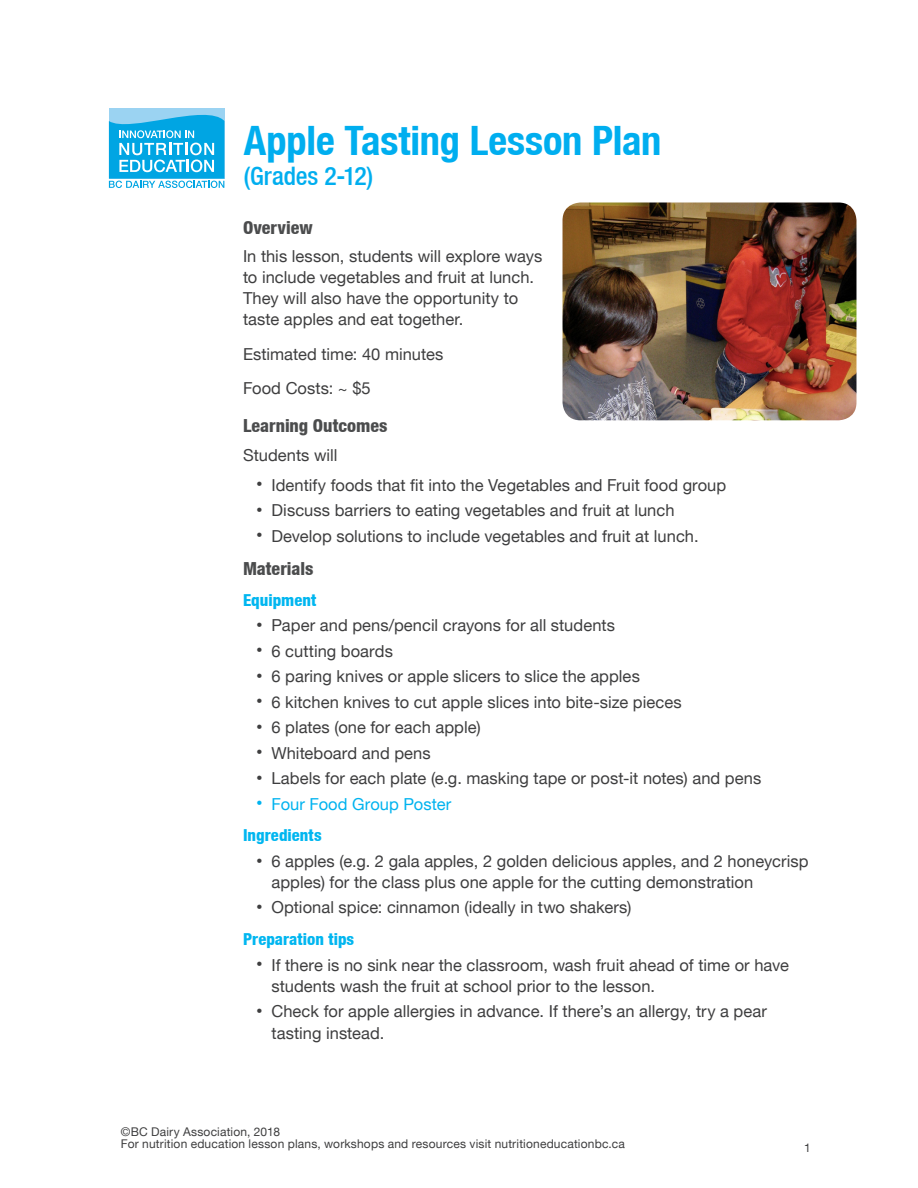
<style>
.page{position:relative;width:918px;height:1188px;background:#fff}
.page>*{position:absolute;margin:0;border:0;box-sizing:border-box;transform-origin:0 0}
.t1{font:700 condensed 40.5px "Helvetica Neue LT";letter-spacing:-.005em;color:#00aeef}
.t2{font:500 condensed 25.5px "Helvetica Neue LT";letter-spacing:-.005em;color:#00aeef}
.Headings{font:800 condensed 18px "Helvetica Neue LT";color:#4b4c4d}
.content{font:16.5px/21px "Helvetica Neue LT";letter-spacing:.005em;color:#3e3e3f}
.Heading2{font:800 condensed 16.5px "Helvetica Neue LT";color:#00b6f0}
.t3{font:16.5px "Helvetica Neue LT";color:#00b3ef}
.t4{font:12px "Helvetica Neue LT";letter-spacing:.015em;color:#3e3e3f}
.s1{font-size:12px}
</style>
<div class="page">
<svg style="left:109px;top:108px;width:115px;height:80px"></svg>
<img style="left:563px;top:202px;width:293px;height:218px">
<h1 class="t1" style="left:244px;top:116px;width:419px">Apple Tasting Lesson Plan</h1>
<h2 class="t2" style="left:244px;top:161px;width:131px">(Grades 2-12)</h2>
<p class="Headings" style="left:243px;top:216px;width:71px">Overview</p>
<p class="content" style="left:243px;top:245px;width:301px">In this lesson, students will explore ways to include vegetables and fruit at lunch.<br>They will also have the opportunity to taste apples and eat together.</p>
<p class="content" style="left:243px;top:343px;width:202px">Estimated time: 40 minutes</p>
<p class="content" style="left:243px;top:377px;width:129px">Food Costs: ~ $5</p>
<p class="Headings" style="left:243px;top:415px;width:146px">Learning Outcomes</p>
<p class="content" style="left:243px;top:444px;width:96px">Students will</p>
<p class="content" style="left:256px;top:474px;width:471px"><span class="s1">•</span> Identify foods that fit into the Vegetables and Fruit food group</p>
<p class="content" style="left:256px;top:500px;width:420px"><span class="s1">•</span> Discuss barriers to eating vegetables and fruit at lunch</p>
<p class="content" style="left:256px;top:525px;width:444px"><span class="s1">•</span> Develop solutions to include vegetables and fruit at lunch.</p>
<p class="Headings" style="left:243px;top:558px;width:72px">Materials</p>
<p class="Heading2" style="left:243px;top:589px;width:75px">Equipment</p>
<p class="content" style="left:256px;top:614px;width:360px"><span class="s1">•</span> Paper and pens/pencil crayons for all students</p>
<p class="content" style="left:256px;top:640px;width:138px"><span class="s1">•</span> 6 cutting boards</p>
<p class="content" style="left:256px;top:665px;width:385px"><span class="s1">•</span> 6 paring knives or apple slicers to slice the apples</p>
<p class="content" style="left:256px;top:691px;width:427px"><span class="s1">•</span> 6 kitchen knives to cut apple slices into bite-size pieces</p>
<p class="content" style="left:256px;top:716px;width:226px"><span class="s1">•</span> 6 plates (one for each apple)</p>
<p class="content" style="left:256px;top:742px;width:176px"><span class="s1">•</span> Whiteboard and pens</p>
<p class="content" style="left:256px;top:767px;width:506px"><span class="s1">•</span> Labels for each plate (e.g. masking tape or post-it notes) and pens</p>
<p class="t3" style="left:256px;top:794px;width:196px"><span class="s1">•</span> Four Food Group Poster</p>
<p class="Heading2" style="left:243px;top:825px;width:80px">Ingredients</p>
<p class="content" style="left:272px;top:850px;width:539px;text-indent:-15px"><span class="s1">•</span> 6 apples (e.g. 2 gala apples, 2 golden delicious apples, and 2 honeycrisp apples) for the class plus one apple for the cutting demonstration</p>
<p class="content" style="left:256px;top:897px;width:376px"><span class="s1">•</span> Optional spice: cinnamon (ideally in two shakers)</p>
<p class="Heading2" style="left:243px;top:929px;width:113px">Preparation tips</p>
<p class="content" style="left:272px;top:954px;width:519px;text-indent:-15px"><span class="s1">•</span> If there is no sink near the classroom, wash fruit ahead of time or have students wash the fruit at school prior to the lesson.</p>
<p class="content" style="left:272px;top:1000px;width:497px;line-height:21.6px;text-indent:-15px"><span class="s1">•</span> Check for apple allergies in advance. If there’s an allergy, try a pear tasting instead.</p>
<p class="t4" style="left:121px;top:1124px;width:161px">©BC Dairy Association, 2018</p>
<p class="t4" style="left:121px;top:1136px;width:506px">For nutrition education lesson plans, workshops and resources visit nutritioneducationbc.ca</p>
<p class="t4" style="left:804px;top:1140px;width:8px">1</p>
</div>
